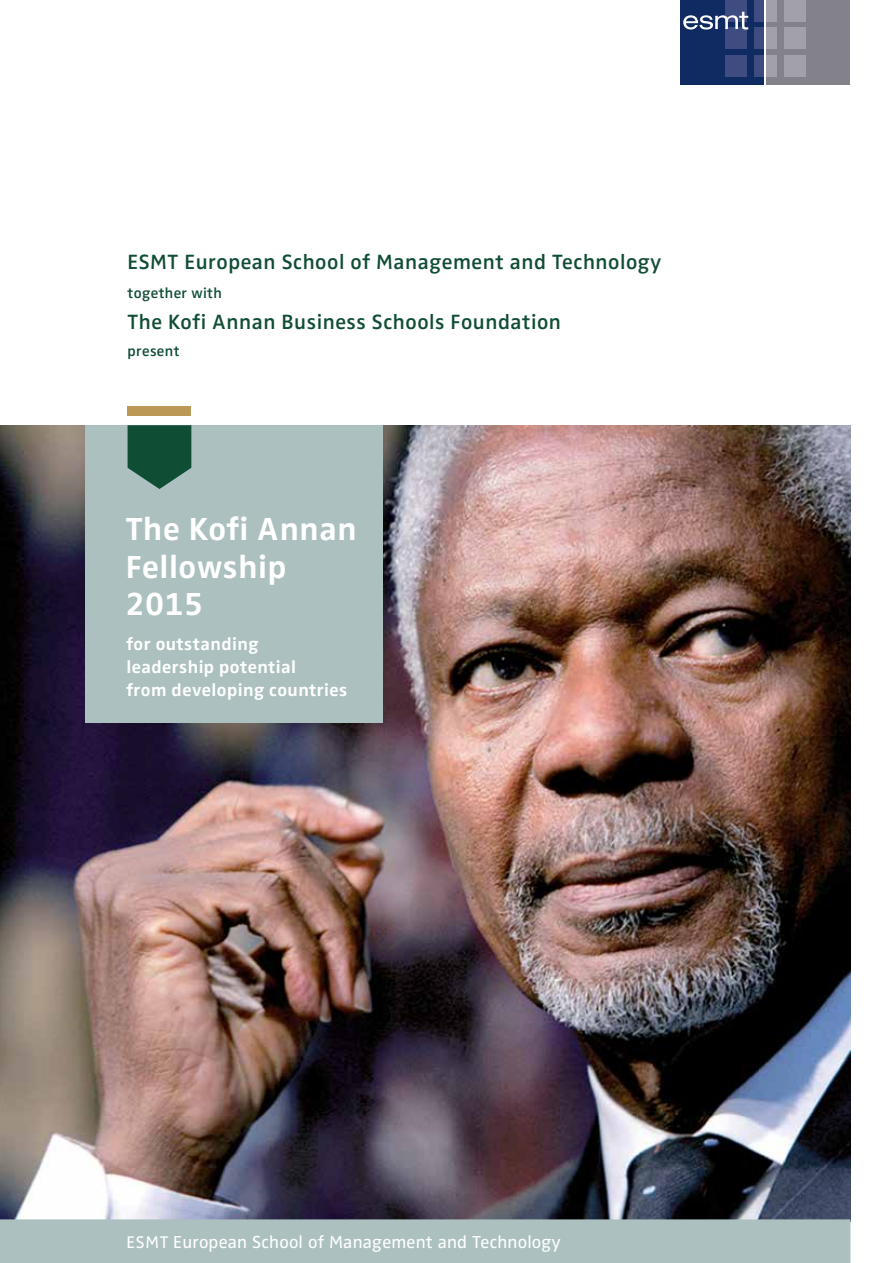
<style>
.page{position:relative;width:893px;height:1263px;background:#fff}
.page>*{position:absolute;margin:0;border:0;box-sizing:border-box;transform-origin:0 0}
.t1{font:700 33px/37.5px "Zwo OT";letter-spacing:.02em;color:#fff}
.t2{font:600 21.3px "Zwo";letter-spacing:.025em;color:#104d35}
.t3{font:700 18.15px/23px "Zwo OT";letter-spacing:.025em;color:#fff}
.t4{font:18px "Zwo";letter-spacing:.01em;color:#fff}
.t5{font:600 15px "Zwo";letter-spacing:.025em;color:#104d35}
.s1{font-size:17.4px}
</style>
<div class="page">
<div style="left:128px;top:406px;width:63px;height:10px;background:#bc9856"></div>
<img style="left:0;top:425px;width:850px;height:838px">
<div style="left:680px;top:0;width:84px;height:85px;background:#102a62"></div>
<div style="left:725px;top:0;width:21px;height:21px;background:#3f4c82"></div>
<div style="left:754px;top:0;width:10px;height:21px;background:#3f4c82"></div>
<div style="left:725px;top:27px;width:21px;height:22px;background:#3f4c82"></div>
<div style="left:725px;top:55px;width:21px;height:21px;background:#3f4c82"></div>
<div style="left:754px;top:27px;width:10px;height:22px;background:#3f4c82"></div>
<div style="left:754px;top:55px;width:10px;height:21px;background:#3f4c82"></div>
<div style="left:766px;top:0;width:84px;height:85px;background:#83818a"></div>
<div style="left:784px;top:0;width:21px;height:21px;background:#a2a0a9"></div>
<div style="left:766px;top:0;width:11px;height:21px;background:#a2a0a9"></div>
<div style="left:784px;top:27px;width:21px;height:22px;background:#a2a0a9"></div>
<div style="left:784px;top:55px;width:21px;height:21px;background:#a2a0a9"></div>
<div style="left:766px;top:27px;width:11px;height:22px;background:#a2a0a9"></div>
<div style="left:766px;top:55px;width:11px;height:21px;background:#a2a0a9"></div>
<svg style="left:683px;top:12px;width:65px;height:18px"></svg>
<p class="t2" style="left:128px;top:250px;width:535px">ESMT European School of Management and Technology</p>
<p class="t5" style="left:128px;top:284px;width:96px">together with</p>
<p class="t2" style="left:128px;top:310px;width:435px">The Kofi Annan Business Schools Foundation</p>
<p class="t5" style="left:128px;top:343px;width:53px">present</p>
<h1 class="t1" style="left:126px;top:511px;width:232px">The Kofi Annan<br>Fellowship<br>2015</h1>
<p class="t3" style="left:126px;top:633px;width:222px">for outstanding leadership potential<br>from developing countries</p>
<p class="t4" style="left:126px;top:1232px;width:436px"><span class="s1">ESMT</span> European School of Management and Technology</p>
</div>
